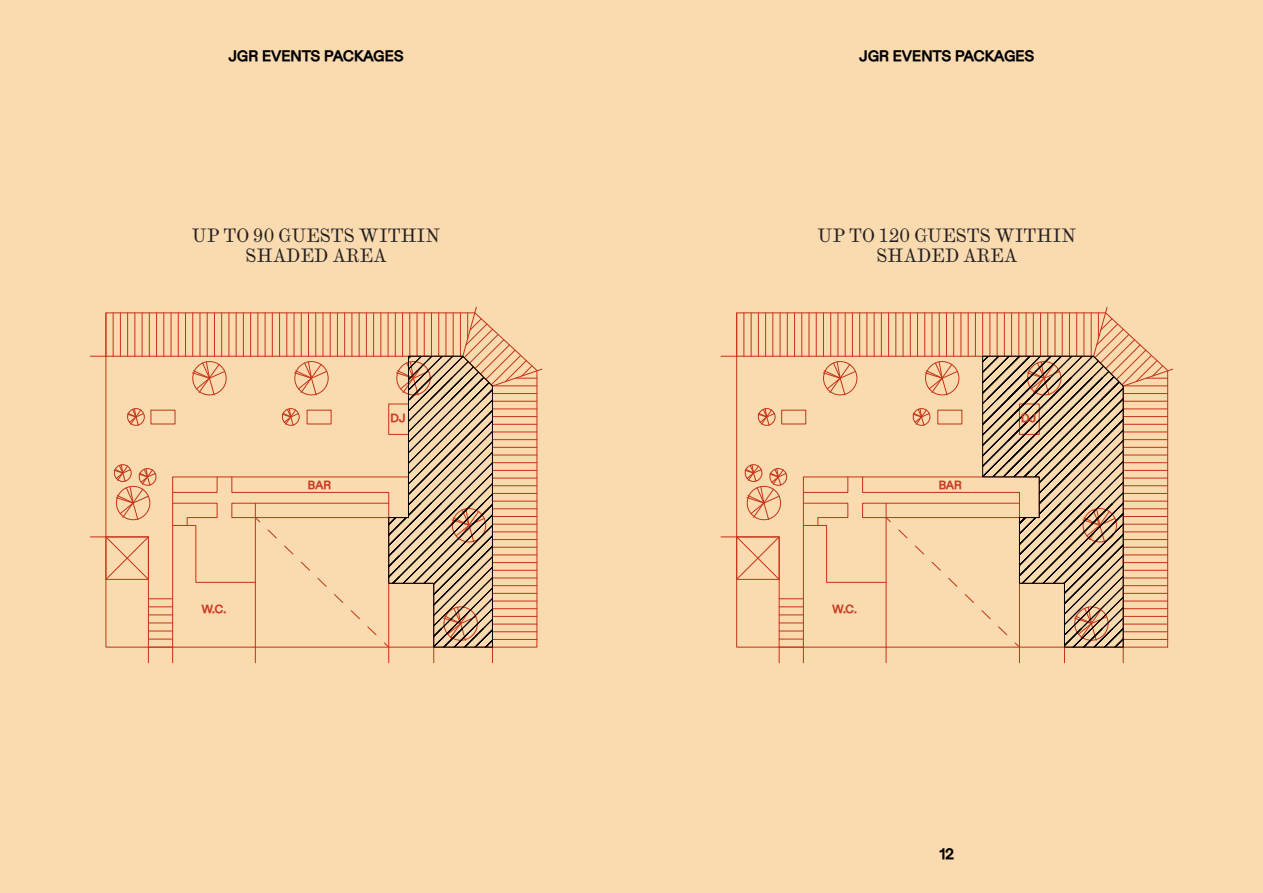
<style>
.page{position:relative;width:1263px;height:893px;background:#fadbb0}
.page>*{position:absolute;margin:0;border:0;box-sizing:border-box;transform-origin:0 0}
.t1{font:18px/20.2px "Eyja Unlicensed Trial";letter-spacing:.02em;color:#231f20;text-align:center}
.t2{font:13.5px "K&G Programm";letter-spacing:.02em;color:#000}
.t3{font:10.5px "K&G Programm";letter-spacing:.015em;color:#cb3c23}
</style>
<div class="page">
<svg style="left:721px;top:306px;width:452px;height:357px"></svg>
<svg style="left:90px;top:306px;width:453px;height:357px"></svg>
<p class="t2" style="left:229px;top:49px;width:176px">JGR EVENTS PACKAGES</p>
<p class="t2" style="left:860px;top:49px;width:176px">JGR EVENTS PACKAGES</p>
<p class="t1" style="left:192px;top:227px;width:250px">UP TO 90 GUESTS WITHIN<br>SHADED AREA</p>
<p class="t1" style="left:817px;top:227px;width:260px">UP TO 120 GUESTS WITHIN<br>SHADED AREA</p>
<p class="t3" style="left:390px;top:413px;width:16px">DJ</p>
<p class="t3" style="left:1021px;top:413px;width:16px">DJ</p>
<p class="t3" style="left:308px;top:479px;width:25px">BAR</p>
<p class="t3" style="left:939px;top:479px;width:25px">BAR</p>
<p class="t3" style="left:202px;top:603px;width:26px">W.C.</p>
<p class="t3" style="left:832px;top:603px;width:26px">W.C.</p>
<p class="t2" style="left:940px;top:846px;width:16px">12</p>
</div>
